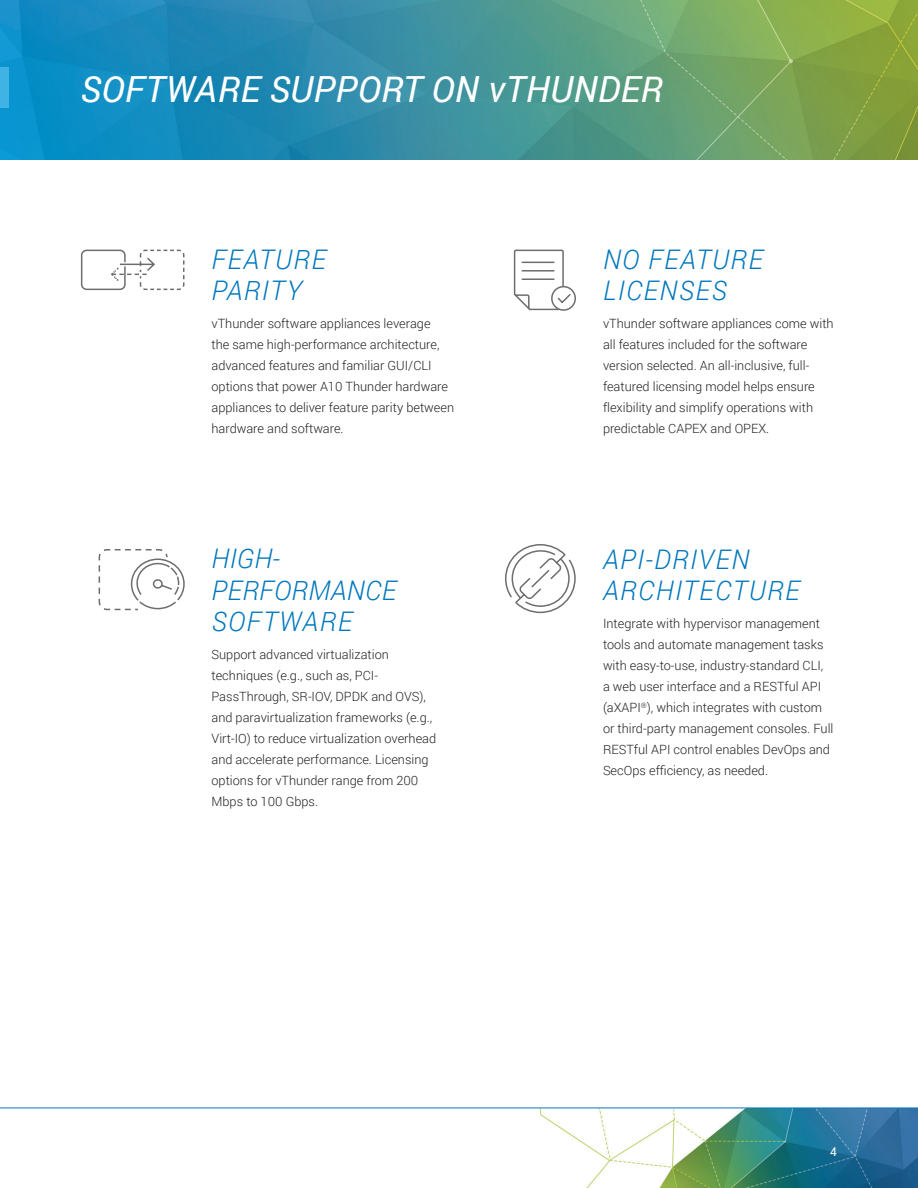
<style>
.page{position:relative;width:918px;height:1188px;background:#fff}
.page>*{position:absolute;margin:0;border:0;box-sizing:border-box;transform-origin:0 0}
.L1_Head{font:italic 36px "Roboto";letter-spacing:.01em;color:#fff}
.L2_Head{font:italic 300 27px/31.5px "Roboto";letter-spacing:.05em;color:#0077bd}
.L2_Head-2{font:italic 300 27px/31.5px "Roboto";letter-spacing:.01em;color:#0077bd}
.body_text{font:300 12.75px/21px "Roboto";color:#231f20}
.t1{font:12px "Roboto";color:#fff}
</style>
<div class="page">
<img style="left:539px;top:1109px;width:379px;height:79px">
<hr style="left:0;top:1108px;width:918px;height:1px;background:#1077be">
<img style="left:0;top:0;width:918px;height:160px">
<div style="left:0;top:68px;width:9px;height:40px;background:#3fb4e4"></div>
<div style="left:81px;top:250px;width:45px;height:40px;border:2px solid #6c6d70;border-radius:5px"></div>
<svg style="left:110px;top:249px;width:75px;height:42px"></svg>
<svg style="left:513px;top:249px;width:63px;height:62px"></svg>
<svg style="left:505px;top:544px;width:71px;height:70px"></svg>
<svg style="left:98px;top:549px;width:87px;height:62px"></svg>
<p class="L1_Head" style="left:81px;top:63px;width:584px">SOFTWARE SUPPORT ON vTHUNDER</p>
<p class="L2_Head" style="left:212px;top:243px;width:116px">FEATURE</p>
<p class="L2_Head" style="left:212px;top:274px;width:92px">PARITY</p>
<p class="body_text" style="left:212px;top:313px;width:244px">vThunder software appliances leverage<br>the same high-performance architecture, advanced features and familiar GUI/CLI options that power A10 Thunder hardware appliances to deliver feature parity between hardware and software.</p>
<p class="L2_Head-2" style="left:212px;top:542px;width:186px">HIGH-<br>PERFORMANCE</p>
<p class="L2_Head" style="left:212px;top:605px;width:142px">SOFTWARE</p>
<p class="body_text" style="left:212px;top:644px;width:226px">Support advanced virtualization techniques (e.g., such as, PCI-PassThrough, SR-IOV, DPDK and OVS), and paravirtualization frameworks (e.g., Virt-IO) to reduce virtualization overhead and accelerate performance. Licensing options for vThunder range from 200<br>Mbps to 100 Gbps.</p>
<p class="L2_Head" style="left:603px;top:243px;width:162px">NO FEATURE<br>LICENSES</p>
<p class="body_text" style="left:603px;top:313px;width:232px">vThunder software appliances come with all features included for the software version selected. An all-inclusive, full&shy;featured licensing model helps ensure flexibility and simplify operations with predictable CAPEX and OPEX.</p>
<p class="L2_Head" style="left:603px;top:542px;width:148px">API-DRIVEN</p>
<p class="L2_Head" style="left:603px;top:574px;width:198px">ARCHITECTURE</p>
<p class="body_text" style="left:603px;top:612px;width:232px">Integrate with hypervisor management tools and automate management tasks with easy-to-use, industry-standard CLI,<br>a web user interface and a RESTful API (aXAPI<sup>®</sup>), which integrates with custom or third-party management consoles. Full RESTful API control enables DevOps and SecOps efficiency, as needed.</p>
<p class="t1" style="left:830px;top:1143px;width:8px">4</p>
</div>
